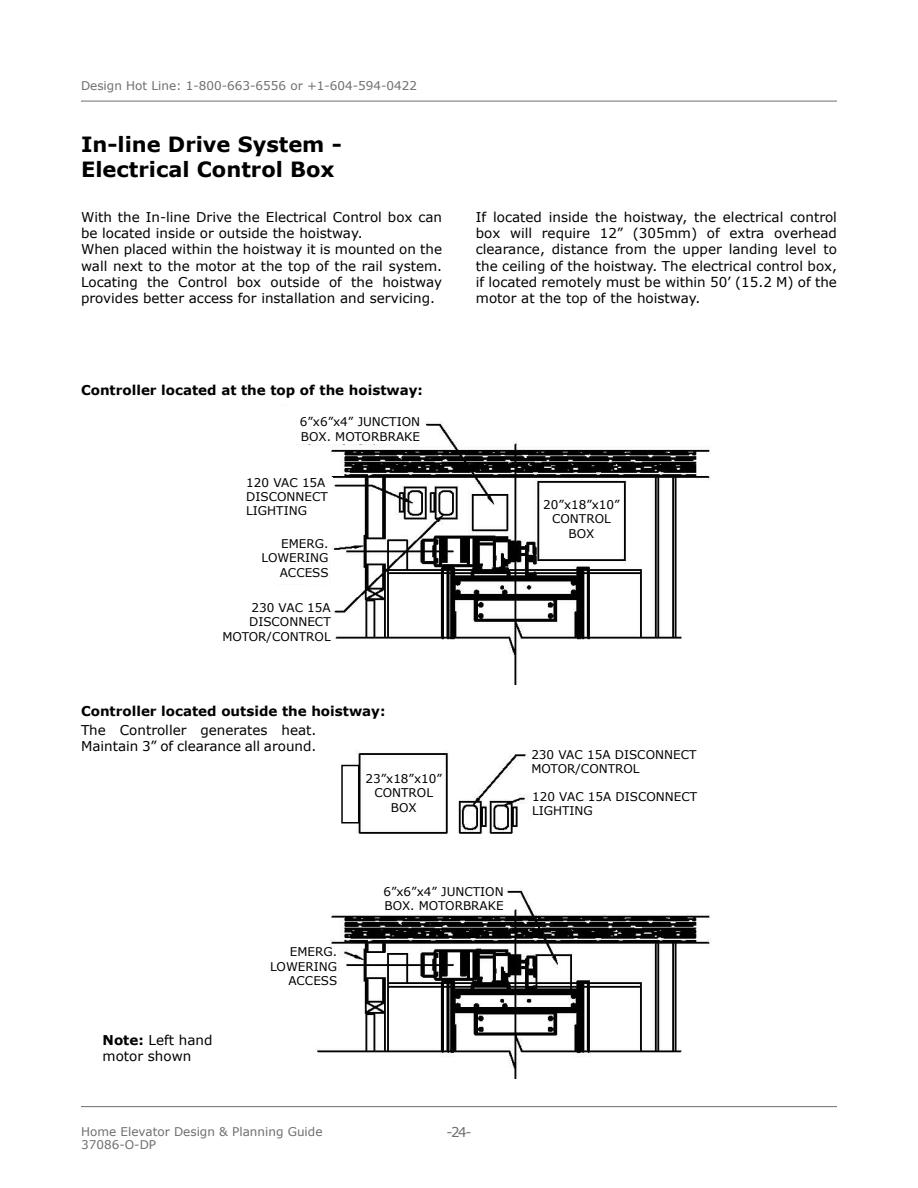
<style>
.page{position:relative;width:918px;height:1188px;background:#fff}
.page>*{position:absolute;margin:0;border:0;box-sizing:border-box;transform-origin:0 0}
.t1{font:700 21px/25.2px "Verdana";color:#000}
.t2{font:13.5px/16.2px "Verdana";color:#000}
.t3{font:700 13.5px "Verdana";color:#000}
.t4{font:13.5px "Verdana";color:#6d6e71}
.t5{font:12px/14.4px "Verdana";color:#000}
.t6{font:12px/13.2px "Verdana";color:#6d6e71}
.s1{font-weight:700}
</style>
<div class="page">
<img style="left:277px;top:421px;width:434px;height:263px">
<img style="left:315px;top:751px;width:395px;height:328px">
<div style="left:366px;top:759px;width:76px;height:70px;background:#fff"></div>
<div style="left:543px;top:485px;width:77px;height:70px;background:#fff"></div>
<div style="left:531px;top:750px;width:166px;height:30px;background:#fff"></div>
<div style="left:202px;top:603px;width:129px;height:46px;background:#fff"></div>
<div style="left:532px;top:792px;width:169px;height:29px;background:#fff"></div>
<div style="left:246px;top:477px;width:87px;height:45px;background:#fff"></div>
<div style="left:268px;top:947px;width:69px;height:45px;background:#fff"></div>
<div style="left:259px;top:539px;width:70px;height:45px;background:#fff"></div>
<div style="left:347px;top:883px;width:157px;height:30px;background:#fff"></div>
<div style="left:264px;top:414px;width:156px;height:30px;background:#fff"></div>
<div style="left:341px;top:765px;width:19px;height:59px;border:2px solid #000"></div>
<hr style="left:81px;top:1106px;width:756px;height:1px;background:#6d6e71">
<hr style="left:81px;top:101px;width:756px;height:1px;background:#6d6e71">
<p class="t6" style="left:81px;top:79px;width:338px">Design Hot Line: 1-800-663-6556 or +1-604-594-0422</p>
<h1 class="t1" style="left:81px;top:131px;width:262px">In-line Drive System -<br>Electrical Control Box</h1>
<p class="t2" style="left:81px;top:209px;width:363px">With the In-line Drive the Electrical Control box can be located inside or outside the hoistway.<br>When placed within the hoistway it is mounted on the wall next to the motor at the top of the rail system.<br>Locating the Control box outside of the hoistway provides better access for installation and servicing.</p>
<p class="t3" style="left:81px;top:381px;width:344px">Controller located at the top of the hoistway:</p>
<p class="t5" style="left:300px;top:414px;width:122px">6”x6”x4” JUNCTION<br>BOX. MOTORBRAKE</p>
<p class="t5" style="left:246px;top:475px;width:83px">120 VAC 15A<br>DISCONNECT<br>LIGHTING</p>
<p class="t5" style="left:261px;top:536px;width:69px;text-align:right">EMERG.<br>LOWERING<br>ACCESS</p>
<p class="t5" style="left:222px;top:600px;width:110px;text-align:right">230 VAC 15A<br>DISCONNECT<br>MOTOR/CONTROL</p>
<p class="t3" style="left:81px;top:702px;width:306px">Controller located outside the hoistway:</p>
<p class="t2" style="left:81px;top:722px;width:237px">The Controller generates heat.<br>Maintain 3” of clearance all around.</p>
<p class="t5" style="left:365px;top:771px;width:78px;text-align:center">23”x18”x10”<br>CONTROL<br>BOX</p>
<p class="t2" style="left:476px;top:209px;width:363px;text-align:justify">If located inside the hoistway, the electrical control box will require 12” (305mm) of extra overhead clearance, distance from the upper landing level to the ceiling of the hoistway. The electrical control box, if located remotely must be within 50’ (15.2 M) of the motor at the top of the hoistway.</p>
<p class="t5" style="left:543px;top:497px;width:78px;text-align:center">20”x18”x10”<br>CONTROL<br>BOX</p>
<p class="t5" style="left:531px;top:747px;width:167px">230 VAC 15A DISCONNECT<br>MOTOR/CONTROL</p>
<p class="t5" style="left:532px;top:789px;width:167px">120 VAC 15A DISCONNECT<br>LIGHTING</p>
<p class="t2" style="left:103px;top:1032px;width:111px"><span class="s1">Note:</span> Left hand motor shown</p>
<p class="t5" style="left:270px;top:945px;width:69px;text-align:right">EMERG.<br>LOWERING<br>ACCESS</p>
<p class="t6" style="left:81px;top:1125px;width:243px">Home Elevator Design &amp; Planning Guide<br>37086-O-DP</p>
<p class="t5" style="left:383px;top:884px;width:122px">6”x6”x4” JUNCTION<br>BOX. MOTORBRAKE</p>
<p class="t4" style="left:446px;top:1123px;width:27px">-24-</p>
</div>
